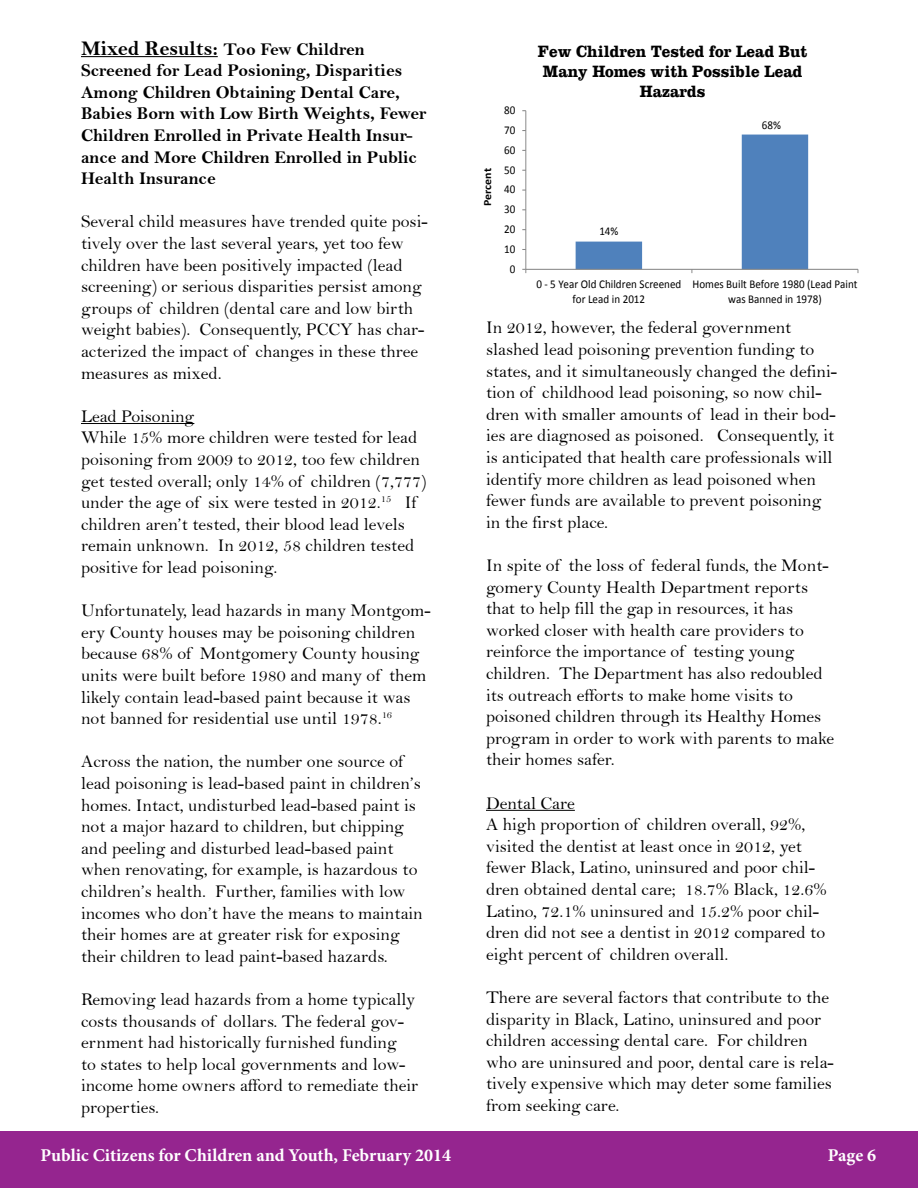
<style>
.page{position:relative;width:918px;height:1188px;background:#fff}
.page>*{position:absolute;margin:0;border:0;box-sizing:border-box;transform-origin:0 0}
.t1{font:18px/21.6px "Bell";color:#000}
.t2{font:18px/21.6px "Bell MT Bold";color:#000}
.t3{font:700 18px "Minion Pro";color:#fff}
.t4{font:700 16.8px/20px "Clarendon";color:#000;text-align:center;scale:.93 1}
.t5{font:12px "Calibri";color:#000;scale:.93 1}
.t6{font:11.85px/14.7px "Calibri";color:#000;text-align:center;scale:.93 1}
.t7{font:700 11.1px "Calibri";color:#000;scale:1.08 1}
.s1{font-size:21px}
</style>
<div class="page">
<div style="left:0;top:1132px;width:918px;height:56px;background:#95258f"></div>
<hr style="left:81px;top:56px;width:137px;height:1px;background:#000">
<hr style="left:81px;top:423px;width:113px;height:1px;background:#000">
<hr style="left:486px;top:810px;width:89px;height:1px;background:#000">
<hr style="left:525px;top:111px;width:1px;height:158px;background:#868686">
<hr style="left:526px;top:269px;width:332px;height:1px;background:#868686">
<svg style="left:576px;top:135px;width:232px;height:138px"></svg>
<p class="t2" style="left:81px;top:38px;width:347px"><span class="s1">Mixed Results:</span> Too Few Children Screened for Lead Posioning, Disparities Among Children Obtaining Dental Care, Babies Born with Low Birth Weights, Fewer Children Enrolled in Private Health Insur&shy;ance and More Children Enrolled in Public Health Insurance</p>
<p class="t1" style="left:81px;top:213px;width:348px">Several child measures have trended quite posi&shy;tively over the last several years, yet too few children have been positively impacted (lead screening) or serious disparities persist among groups of children (dental care and low birth weight babies). Consequently, PCCY has char&shy;acterized the impact of changes in these three measures as mixed.</p>
<p class="t1" style="left:81px;top:407px;width:347px">Lead Poisoning<br>While 15% more children were tested for lead poisoning from 2009 to 2012, too few children get tested overall; only 14% of children (7,777) under the age of six were tested in 2012.<sup>15</sup> If children aren’t tested, their blood lead levels remain unknown. In 2012, 58 children tested positive for lead poisoning.</p>
<p class="t1" style="left:81px;top:601px;width:351px">Unfortunately, lead hazards in many Montgom&shy;ery County houses may be poisoning children because 68% of Montgomery County housing units were built before 1980 and many of them likely contain lead-based paint because it was not banned for residential use until 1978.<sup>16</sup></p>
<p class="t1" style="left:81px;top:753px;width:343px">Across the nation, the number one source of lead poisoning is lead-based paint in children’s homes. Intact, undisturbed lead-based paint is not a major hazard to children, but chipping and peeling and disturbed lead-based paint when renovating, for example, is hazardous to children’s health. Further, families with low incomes who don’t have the means to maintain their homes are at greater risk for exposing their children to lead paint-based hazards.</p>
<p class="t1" style="left:81px;top:990px;width:339px">Removing lead hazards from a home typically costs thousands of dollars. The federal gov&shy;ernment had historically furnished funding<br>to states to help local governments and low&shy;income home owners afford to remediate their properties.</p>
<p class="t7" style="left:481px;top:206px;width:37px;rotate:-90deg">Percent</p>
<p class="t6" style="left:504px;top:102px;width:14px">80</p>
<p class="t6" style="left:504px;top:122px;width:14px">70</p>
<p class="t5" style="left:504px;top:142px;width:14px">60</p>
<p class="t6" style="left:504px;top:162px;width:14px">50</p>
<p class="t5" style="left:504px;top:182px;width:14px">40</p>
<p class="t6" style="left:504px;top:201px;width:14px">30</p>
<p class="t6" style="left:504px;top:221px;width:14px">20</p>
<p class="t6" style="left:504px;top:241px;width:14px">10</p>
<p class="t6" style="left:510px;top:261px;width:8px">0</p>
<p class="t4" style="left:538px;top:41px;width:291px">Few Children Tested for Lead But<br>Many Homes with Possible Lead<br>Hazards</p>
<p class="t6" style="left:599px;top:223px;width:22px">14%</p>
<p class="t6" style="left:762px;top:117px;width:22px">68%</p>
<p class="t6" style="left:536px;top:276px;width:157px">0 - 5 Year Old Children Screened for Lead in 2012</p>
<p class="t6" style="left:692px;top:276px;width:179px">Homes Built Before 1980 (Lead Paint was Banned in 1978)</p>
<p class="t1" style="left:486px;top:319px;width:352px">In 2012, however, the federal government slashed lead poisoning prevention funding to states, and it simultaneously changed the defini&shy;tion of childhood lead poisoning, so now chil&shy;dren with smaller amounts of lead in their bod&shy;ies are diagnosed as poisoned. Consequently, it is anticipated that health care professionals will identify more children as lead poisoned when fewer funds are available to prevent poisoning in the first place.</p>
<p class="t1" style="left:486px;top:556px;width:350px">In spite of the loss of federal funds, the Mont&shy;gomery County Health Department reports that to help fill the gap in resources, it has worked closer with health care providers to reinforce the importance of testing young children. The Department has also redoubled its outreach efforts to make home visits to poisoned children through its Healthy Homes program in order to work with parents to make their homes safer.</p>
<p class="t1" style="left:486px;top:794px;width:342px">Dental Care<br>A high proportion of children overall, 92%, visited the dentist at least once in 2012, yet fewer Black, Latino, uninsured and poor chil&shy;dren obtained dental care; 18.7% Black, 12.6% Latino, 72.1% uninsured and 15.2% poor chil&shy;dren did not see a dentist in 2012 compared to eight percent of children overall.</p>
<p class="t1" style="left:486px;top:988px;width:349px">There are several factors that contribute to the disparity in Black, Latino, uninsured and poor children accessing dental care. For children who are uninsured and poor, dental care is rela&shy;tively expensive which may deter some families from seeking care.</p>
<p class="t3" style="left:40px;top:1148px;width:412px">Public Citizens for Children and Youth, February 2014</p>
<p class="t3" style="left:828px;top:1148px;width:50px">Page 6</p>
</div>
